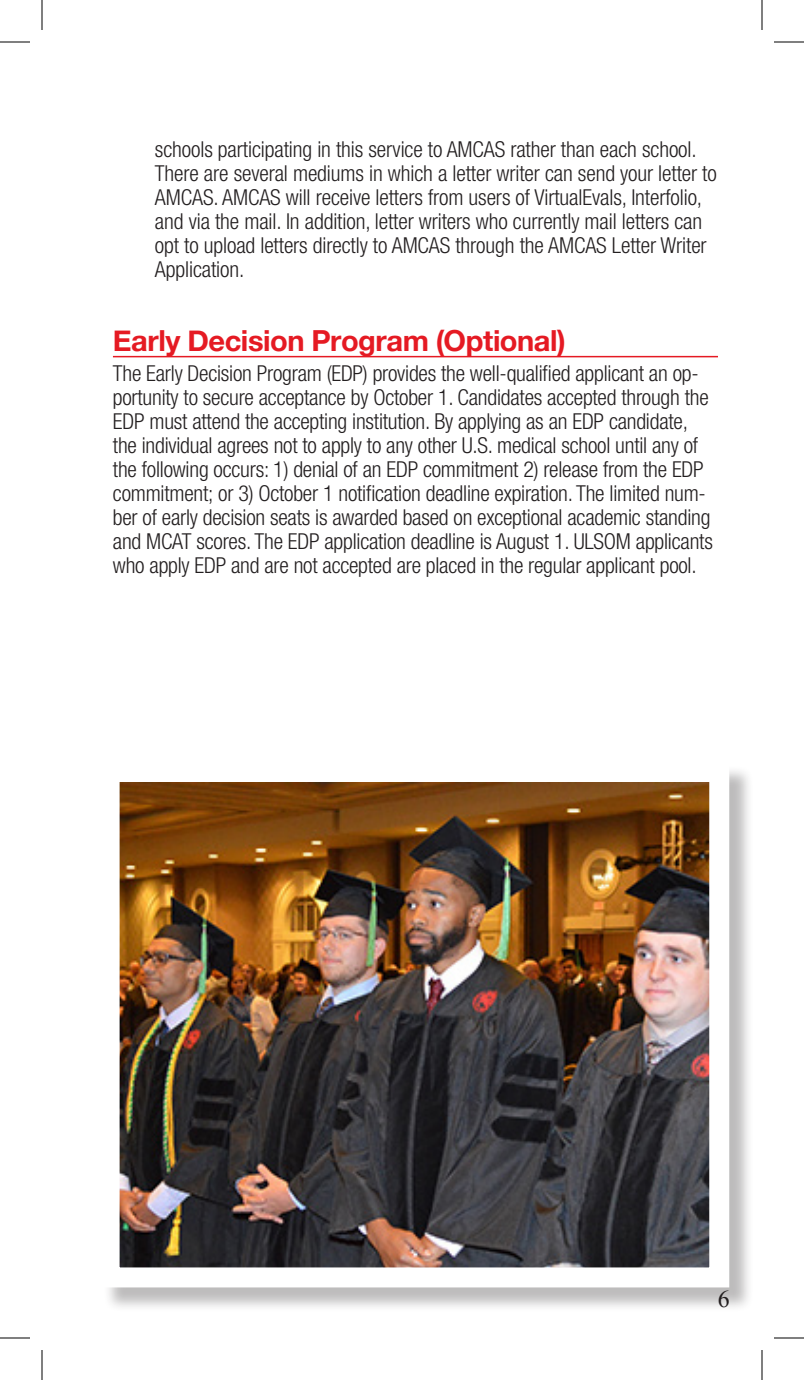
<style>
.page{position:relative;width:804px;height:1380px;background:#fff}
.page>*{position:absolute;margin:0;border:0;box-sizing:border-box;transform-origin:0 0}
.t1{font:700 29px "Helvetica Neue";letter-spacing:-.015em;color:#e51a23}
.t2{font:24px "Times New Roman";color:#231f20}
.t3{font:300 condensed 22px/24px "Helvetica Neue LT Std";letter-spacing:-.01em;color:#231f20}
</style>
<div class="page">
<hr style="left:0;top:42px;width:30px;height:1px;background:#000">
<hr style="left:42px;top:0;width:1px;height:30px;background:#000">
<hr style="left:774px;top:42px;width:30px;height:1px;background:#000">
<hr style="left:762px;top:0;width:1px;height:30px;background:#000">
<hr style="left:774px;top:1338px;width:30px;height:1px;background:#000">
<hr style="left:762px;top:1350px;width:1px;height:30px;background:#000">
<hr style="left:0;top:1338px;width:30px;height:1px;background:#000">
<hr style="left:42px;top:1350px;width:1px;height:30px;background:#000">
<div style="left:103px;top:765px;width:651px;height:547px;background:#231f20;opacity:.3"></div>
<hr style="left:113px;top:356px;width:605px;height:1px;background:#e51a23">
<img style="left:121px;top:783px;width:587px;height:483px">
<p class="t3" style="left:155px;top:137px;width:563px">schools participating in this service to AMCAS rather than each school.<br>There are several mediums in which a letter writer can send your letter to AMCAS. AMCAS will receive letters from users of VirtualEvals, Interfolio, and via the mail. In addition, letter writers who currently mail letters can opt to upload letters directly to AMCAS through the AMCAS Letter Writer Application.</p>
<h3 class="t1" style="left:113px;top:323px;width:454px">Early Decision Program (Optional)</h3>
<p class="t3" style="left:113px;top:361px;width:597px">The Early Decision Program (EDP) provides the well-qualifed applicant an op&shy;portunity to secure acceptance by October 1. Candidates accepted through the</p>
<p class="t3" style="left:113px;top:409px;width:577px">EDP must attend the accepting institution. By applying as an EDP candidate,</p>
<p class="t3" style="left:113px;top:433px;width:601px">the individual agrees not to apply to any other U.S. medical school until any of the following occurs: 1) denial of an EDP commitment 2) release from the EDP commitment; or 3) October 1 notifcation deadline expiration. The limited num&shy;ber of early decision seats is awarded based on exceptional academic standing and MCAT scores. The EDP application deadline is August 1. ULSOM applicants who apply EDP and are not accepted are placed in the regular applicant pool.</p>
<p class="t2" style="left:718px;top:1285px;width:13px">6</p>
</div>
